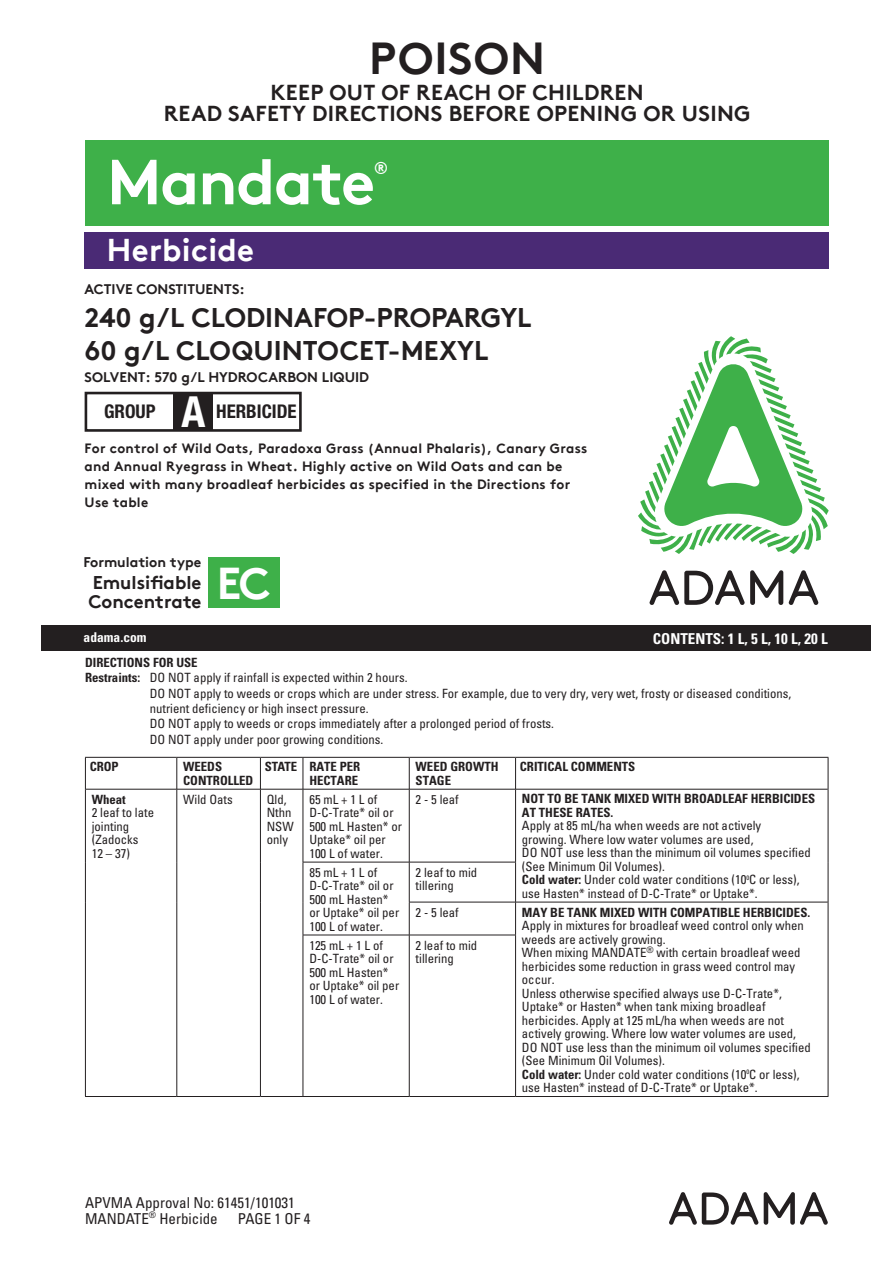
<style>
.page{position:relative;width:893px;height:1263px;background:#fff}
.page>*{position:absolute;margin:0;border:0;box-sizing:border-box;transform-origin:0 0}
.t1{font:700 63.6px "Brown TT";letter-spacing:-.02em;color:#fff}
.t2{font:700 44.85px "Brown TT";letter-spacing:.02em;color:#231f20}
.t3{font:700 44.55px "Brown TT";color:#fff}
.t4{font:700 condensed 42.9px "Helvetica Neue";color:#fff}
.t5{font:700 31.5px "Brown TT";letter-spacing:.01em;color:#fff}
.t6{font:700 27px/33px "Brown TT";color:#231f20}
.t7{font:700 21.6px/21px "Brown TT";letter-spacing:.015em;color:#231f20;text-align:center}
.t8{font:700 condensed 18.9px "Helvetica Neue";color:#231f20}
.t9{font:700 18.45px/18.5px "Brown TT";color:#231f20}
.t10{font:700 17.25px "Brown TT";color:#fff}
.t11{font:condensed 15px/16.5px "Univers";color:#231f20}
.t12{font:700 condensed 15px "Univers";color:#fff}
.t13{font:700 13.95px "Brown TT";color:#231f20}
.t14{font:700 13.5px/18px "Brown TT";letter-spacing:.02em;color:#231f20}
.t15{font:700 condensed 13.5px "Univers";color:#fff}
.t16{font:condensed 12.75px/13.5px "Univers";color:#231f20}
.t17{font:700 condensed 12.75px/13.5px "Univers";color:#231f20}
.s1{font-weight:700}
</style>
<div class="page">
<svg style="left:669px;top:1192px;width:89px;height:33px"></svg>
<svg style="left:764px;top:1192px;width:64px;height:33px"></svg>
<hr style="left:85px;top:757px;width:92px;height:1px;background:#231f20">
<hr style="left:85px;top:758px;width:1px;height:31px;background:#231f20">
<hr style="left:177px;top:757px;width:83px;height:1px;background:#231f20">
<hr style="left:260px;top:757px;width:43px;height:1px;background:#231f20">
<hr style="left:303px;top:757px;width:106px;height:1px;background:#231f20">
<hr style="left:409px;top:757px;width:107px;height:1px;background:#231f20">
<hr style="left:516px;top:757px;width:312px;height:1px;background:#231f20">
<hr style="left:828px;top:758px;width:1px;height:31px;background:#231f20">
<hr style="left:85px;top:789px;width:1px;height:73px;background:#231f20">
<hr style="left:85px;top:862px;width:1px;height:40px;background:#231f20">
<hr style="left:85px;top:902px;width:1px;height:33px;background:#231f20">
<hr style="left:85px;top:935px;width:1px;height:161px;background:#231f20">
<hr style="left:85px;top:1096px;width:92px;height:1px;background:#231f20">
<hr style="left:177px;top:1096px;width:83px;height:1px;background:#231f20">
<hr style="left:260px;top:1096px;width:43px;height:1px;background:#231f20">
<hr style="left:828px;top:789px;width:1px;height:73px;background:#231f20">
<hr style="left:828px;top:862px;width:1px;height:40px;background:#231f20">
<hr style="left:828px;top:902px;width:1px;height:33px;background:#231f20">
<hr style="left:828px;top:935px;width:1px;height:161px;background:#231f20">
<hr style="left:516px;top:1096px;width:312px;height:1px;background:#231f20">
<hr style="left:303px;top:1096px;width:106px;height:1px;background:#231f20">
<hr style="left:409px;top:1096px;width:107px;height:1px;background:#231f20">
<hr style="left:177px;top:758px;width:1px;height:31px;background:#231f20">
<hr style="left:260px;top:758px;width:1px;height:31px;background:#231f20">
<hr style="left:303px;top:758px;width:1px;height:31px;background:#231f20">
<hr style="left:409px;top:758px;width:1px;height:31px;background:#231f20">
<hr style="left:515px;top:758px;width:1px;height:31px;background:#231f20">
<hr style="left:86px;top:789px;width:91px;height:1px;background:#231f20">
<hr style="left:177px;top:789px;width:83px;height:1px;background:#231f20">
<hr style="left:177px;top:789px;width:1px;height:73px;background:#231f20">
<hr style="left:260px;top:789px;width:43px;height:1px;background:#231f20">
<hr style="left:260px;top:789px;width:1px;height:73px;background:#231f20">
<hr style="left:177px;top:862px;width:1px;height:40px;background:#231f20">
<hr style="left:260px;top:862px;width:1px;height:40px;background:#231f20">
<hr style="left:177px;top:902px;width:1px;height:33px;background:#231f20">
<hr style="left:260px;top:902px;width:1px;height:33px;background:#231f20">
<hr style="left:177px;top:935px;width:1px;height:161px;background:#231f20">
<hr style="left:260px;top:935px;width:1px;height:161px;background:#231f20">
<hr style="left:303px;top:789px;width:106px;height:1px;background:#231f20">
<hr style="left:303px;top:789px;width:1px;height:73px;background:#231f20">
<hr style="left:409px;top:789px;width:107px;height:1px;background:#231f20">
<hr style="left:409px;top:789px;width:1px;height:73px;background:#231f20">
<hr style="left:516px;top:789px;width:312px;height:1px;background:#231f20">
<hr style="left:515px;top:789px;width:1px;height:73px;background:#231f20">
<hr style="left:303px;top:862px;width:106px;height:1px;background:#231f20">
<hr style="left:303px;top:862px;width:1px;height:40px;background:#231f20">
<hr style="left:409px;top:862px;width:107px;height:1px;background:#231f20">
<hr style="left:409px;top:862px;width:1px;height:40px;background:#231f20">
<hr style="left:515px;top:862px;width:1px;height:40px;background:#231f20">
<hr style="left:303px;top:902px;width:1px;height:33px;background:#231f20">
<hr style="left:409px;top:902px;width:107px;height:1px;background:#231f20">
<hr style="left:409px;top:902px;width:1px;height:33px;background:#231f20">
<hr style="left:516px;top:902px;width:312px;height:1px;background:#231f20">
<hr style="left:515px;top:902px;width:1px;height:33px;background:#231f20">
<hr style="left:303px;top:935px;width:106px;height:1px;background:#231f20">
<hr style="left:303px;top:935px;width:1px;height:161px;background:#231f20">
<hr style="left:409px;top:935px;width:107px;height:1px;background:#231f20">
<hr style="left:409px;top:935px;width:1px;height:161px;background:#231f20">
<hr style="left:515px;top:935px;width:1px;height:161px;background:#231f20">
<div style="left:85px;top:140px;width:744px;height:86px;background:#3eb049"></div>
<div style="left:85px;top:232px;width:744px;height:36px;background:#4a2a75"></div>
<div style="left:41px;top:625px;width:829px;height:26px;background:#231f20"></div>
<svg style="left:638px;top:336px;width:191px;height:218px"></svg>
<svg style="left:789px;top:570px;width:29px;height:35px"></svg>
<svg style="left:649px;top:570px;width:134px;height:35px"></svg>
<div style="left:174px;top:393px;width:39px;height:37px;background:#231f20"></div>
<div style="left:85px;top:392px;width:217px;height:40px;border:3px solid #231f20"></div>
<div style="left:208px;top:557px;width:72px;height:51px;background:#3eb049"></div>
<h2 class="t2" style="left:369px;top:31px;width:177px">POISON</h2>
<h3 class="t7" style="left:164px;top:82px;width:588px">KEEP OUT OF REACH OF CHILDREN<br>READ SAFETY DIRECTIONS BEFORE OPENING OR USING</h3>
<h1 class="t1" style="left:107px;top:143px;width:270px">Mandate</h1>
<h3 class="t10" style="left:374px;top:158px;width:16px">®</h3>
<h3 class="t5" style="left:107px;top:231px;width:149px">Herbicide</h3>
<p class="t13" style="left:85px;top:280px;width:162px">ACTIVE CONSTITUENTS:</p>
<h3 class="t6" style="left:85px;top:301px;width:449px">240 g/L CLODINAFOP-PROPARGYL<br>60 g/L CLOQUINTOCET-MEXYL</h3>
<p class="t13" style="left:85px;top:368px;width:286px">SOLVENT: 570 g/L HYDROCARBON LIQUID</p>
<h3 class="t8" style="left:104px;top:400px;width:53px">GROUP</h3>
<h3 class="t4" style="left:181px;top:386px;width:25px">A</h3>
<h3 class="t8" style="left:216px;top:400px;width:82px">HERBICIDE</h3>
<p class="t14" style="left:85px;top:439px;width:504px">For control of Wild Oats, Paradoxa Grass (Annual Phalaris), Canary Grass and Annual Ryegrass in Wheat. Highly active on Wild Oats and can be mixed with many broadleaf herbicides as specified in the Directions for Use table</p>
<p class="t13" style="left:83px;top:553px;width:120px">Formulation type</p>
<h3 class="t9" style="left:88px;top:573px;width:114px">Emulsifiable<br>Concentrate</h3>
<h3 class="t3" style="left:217px;top:556px;width:55px">EC</h3>
<p class="t15" style="left:84px;top:628px;width:64px">adama.com</p>
<p class="t12" style="left:653px;top:629px;width:176px">CONTENTS: 1 L, 5 L, 10 L, 20 L</p>
<p class="t17" style="left:85px;top:656px;width:114px">DIRECTIONS FOR USE</p>
<p class="t16" style="left:85px;top:671px;width:324px"><span class="s1">Restraints:</span> DO NOT apply if rainfall is expected within 2 hours.</p>
<p class="t16" style="left:150px;top:686px;width:643px">DO NOT apply to weeds or crops which are under stress. For example, due to very dry, very wet, frosty or diseased conditions,</p>
<p class="t16" style="left:150px;top:701px;width:220px">nutrient deficiency or high insect pressure.</p>
<p class="t16" style="left:150px;top:717px;width:406px">DO NOT apply to weeds or crops immediately after a prolonged period of frosts.</p>
<p class="t16" style="left:150px;top:732px;width:235px">DO NOT apply under poor growing conditions.</p>
<p class="t17" style="left:90px;top:760px;width:31px">CROP</p>
<p class="t17" style="left:183px;top:760px;width:72px">WEEDS<br>CONTROLLED</p>
<p class="t17" style="left:265px;top:760px;width:97px;text-align:right">STATE RATE PER<br>HECTARE</p>
<p class="t17" style="left:416px;top:760px;width:84px">WEED GROWTH<br>STAGE</p>
<p class="t17" style="left:520px;top:760px;width:117px">CRITICAL COMMENTS</p>
<p class="t17" style="left:92px;top:792px;width:36px">Wheat</p>
<p class="t16" style="left:92px;top:806px;width:64px">2 leaf to late jointing (Zadocks<br>12 – 37)</p>
<p class="t16" style="left:183px;top:792px;width:51px">Wild Oats</p>
<p class="t16" style="left:267px;top:792px;width:28px">Qld,<br>Nthn<br>NSW only</p>
<p class="t16" style="left:309px;top:792px;width:94px">65 mL + 1 L of<br>D-C-Trate* oil or<br>500 mL Hasten* or<br>Uptake* oil per<br>100 L of water.</p>
<p class="t16" style="left:416px;top:792px;width:45px">2 - 5 leaf</p>
<p class="t17" style="left:522px;top:792px;width:295px">NOT TO BE TANK MIXED WITH BROADLEAF HERBICIDES<br>AT THESE RATES.</p>
<p class="t16" style="left:522px;top:819px;width:290px">Apply at 85 mL/ha when weeds are not actively<br>growing. Where low water volumes are used,<br>DO NOT use less than the minimum oil volumes specified (See Minimum Oil Volumes).<br><span class="s1">Cold water:</span> Under cold water conditions (10<sup>0</sup>C or less), use Hasten* instead of D-C-Trate* or Uptake*.</p>
<p class="t16" style="left:309px;top:865px;width:91px">85 mL + 1 L of<br>D-C-Trate* oil or<br>500 mL Hasten* or Uptake* oil per<br>100 L of water.</p>
<p class="t16" style="left:416px;top:865px;width:63px">2 leaf to mid tillering</p>
<p class="t16" style="left:416px;top:905px;width:45px">2 - 5 leaf</p>
<p class="t17" style="left:522px;top:905px;width:290px">MAY BE TANK MIXED WITH COMPATIBLE HERBICIDES.</p>
<p class="t16" style="left:522px;top:919px;width:290px">Apply in mixtures for broadleaf weed control only when weeds are actively growing.<br>When mixing MANDATE<sup>®</sup> with certain broadleaf weed herbicides some reduction in grass weed control may occur.<br>Unless otherwise specified always use D-C-Trate*, Uptake* or Hasten* when tank mixing broadleaf herbicides. Apply at 125 mL/ha when weeds are not actively growing. Where low water volumes are used, DO NOT use less than the minimum oil volumes specified (See Minimum Oil Volumes).<br><span class="s1">Cold water:</span> Under cold water conditions (10<sup>0</sup>C or less), use Hasten* instead of D-C-Trate* or Uptake*.</p>
<p class="t16" style="left:309px;top:938px;width:91px">125 mL + 1 L of<br>D-C-Trate* oil or<br>500 mL Hasten* or Uptake* oil per<br>100 L of water.</p>
<p class="t16" style="left:416px;top:938px;width:63px">2 leaf to mid tillering</p>
<p class="t11" style="left:85px;top:1193px;width:211px">APVMA Approval No: 61451/101031<br>MANDATE<sup>®</sup> Herbicide</p>
<p class="t11" style="left:238px;top:1210px;width:74px">PAGE 1 OF 4</p>
</div>
